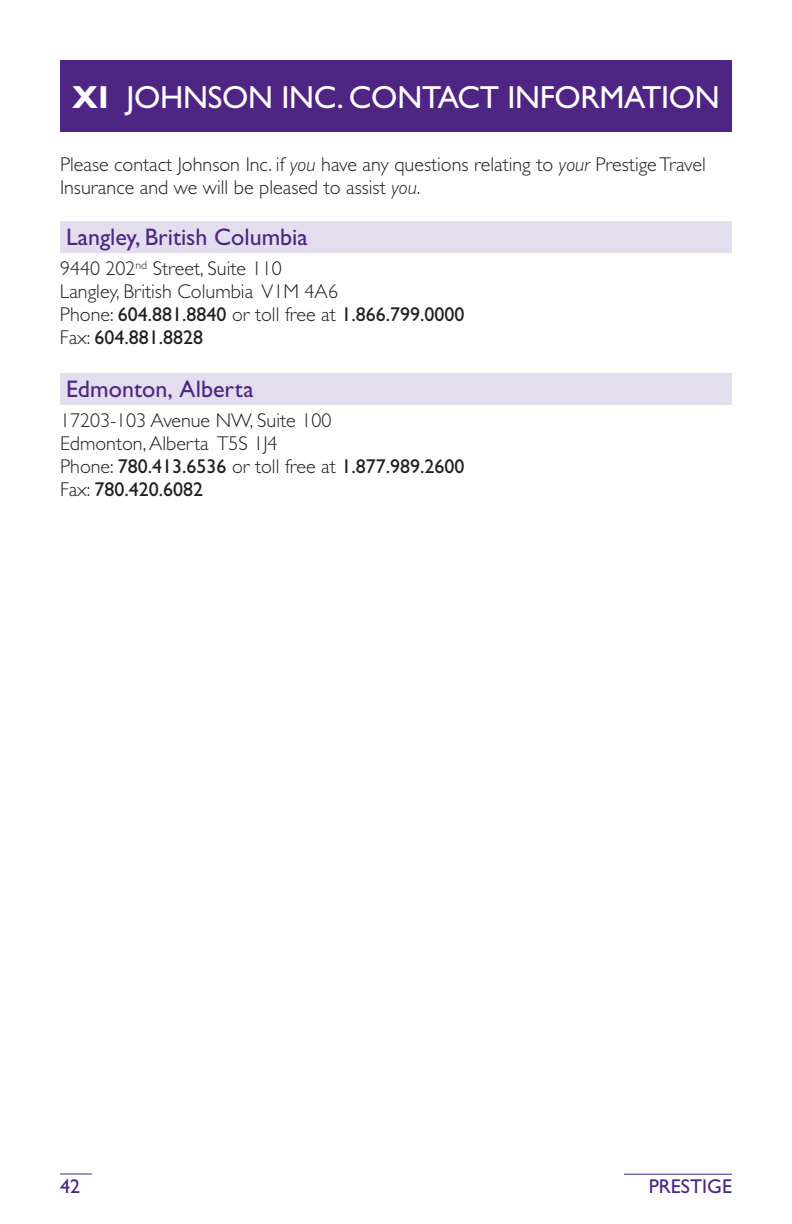
<style>
.page{position:relative;width:792px;height:1224px;background:#fff}
.page>*{position:absolute;margin:0;border:0;box-sizing:border-box;transform-origin:0 0}
.t1{font:32px "Gill Sans";letter-spacing:-.01em;color:#fff}
.t2{font:24px "Gill Sans";color:#4e2582}
.t3{font:300 20px/23px "Gill Sans";color:#231f20}
.t4{font:20px "Gill Sans";color:#4e2582}
.s1{font-weight:700}
.s2{font-style:italic}
.s3{font-weight:400}
</style>
<div class="page">
<hr style="left:60px;top:1174px;width:32px;height:1px;background:#4e2582">
<hr style="left:624px;top:1174px;width:108px;height:1px;background:#4e2582">
<div style="left:60px;top:221px;width:672px;height:32px;background:#e3deed"></div>
<div style="left:60px;top:373px;width:672px;height:32px;background:#e3deed"></div>
<div style="left:60px;top:60px;width:672px;height:72px;background:#4e2582"></div>
<h1 class="t1" style="left:72px;top:79px;width:649px"><span class="s1">XI</span> JOHNSON INC. CONTACT INFORMATION</h1>
<p class="t3" style="left:60px;top:153px;width:647px">Please contact Johnson Inc. if <span class="s2">you</span> have any questions relating to <span class="s2">your</span> Prestige Travel<br>Insurance and we will be pleased to assist <span class="s2">you</span>.</p>
<p class="t2" style="left:66px;top:223px;width:243px">Langley, British Columbia</p>
<p class="t3" style="left:60px;top:257px;width:406px">9440 202<sup>nd</sup> Street, Suite 110<br>Langley, British Columbia V1M 4A6<br>Phone: <span class="s3">604.881.8840</span> or toll free at <span class="s3">1.866.799.0000<br></span>Fax: <span class="s3">604.881.8828</span></p>
<p class="t2" style="left:66px;top:375px;width:189px">Edmonton, Alberta</p>
<p class="t3" style="left:60px;top:409px;width:406px">17203-103 Avenue NW, Suite 100<br>Edmonton, Alberta T5S 1J4<br>Phone: <span class="s3">780.413.6536</span> or toll free at <span class="s3">1.877.989.2600<br></span>Fax: <span class="s3">780.420.6082</span></p>
<p class="t4" style="left:60px;top:1174px;width:21px">42</p>
<p class="t4" style="left:649px;top:1174px;width:85px">PRESTIGE</p>
</div>
